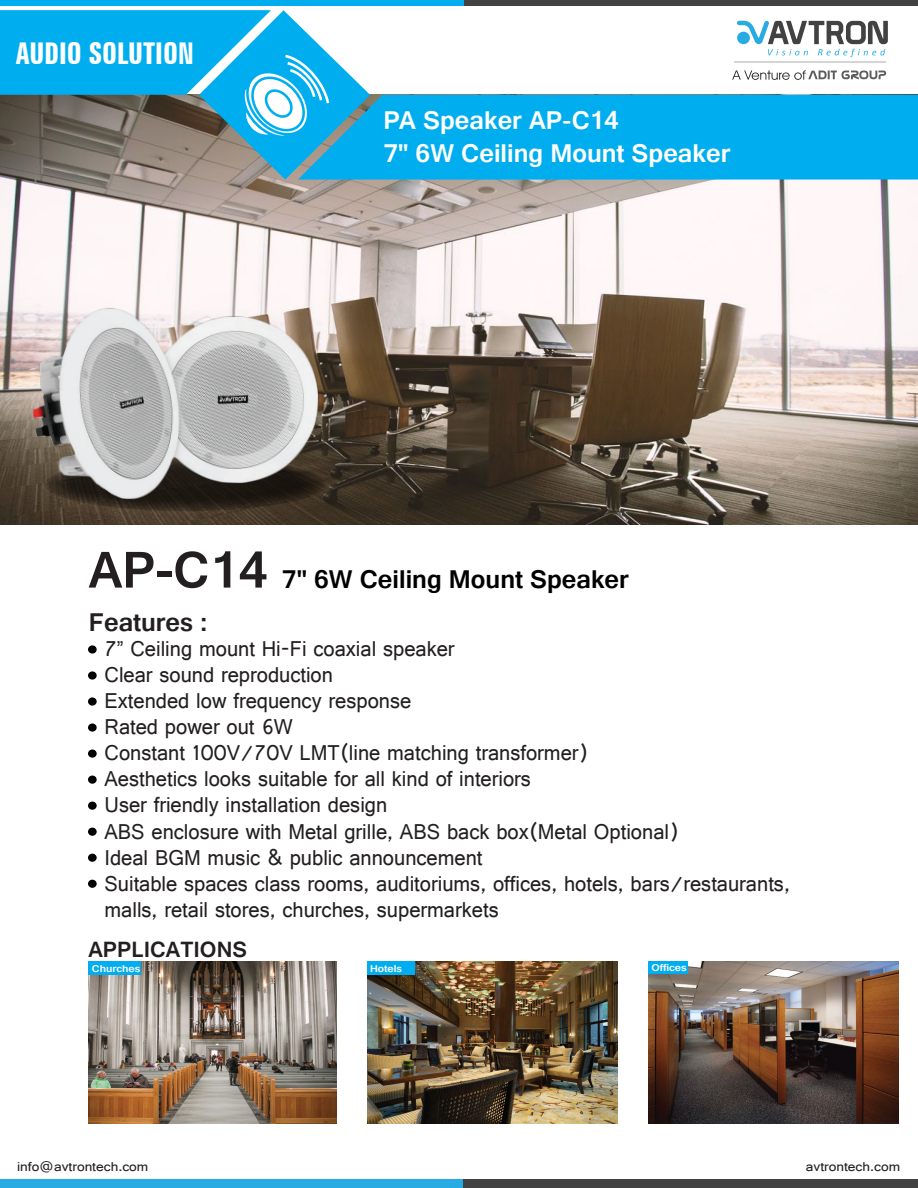
<style>
.page{position:relative;width:918px;height:1188px;background:#fff}
.page>*{position:absolute;margin:0;border:0;box-sizing:border-box;transform-origin:0 0}
.t1{font:700 extra-condensed 30px "Zurich BT";color:#fff}
.t2{font:700 27px/32.4px "Gautami";color:#fff}
.t3{font:700 27px/43.7px "Gautami";color:#000}
.t4{font:700 23.25px "Gautami";color:#231f20}
.t5{font:22.65px/26.1px "Gautami";color:#231f20;scale:.96 1}
.t6{font:13.5px "Gautami";color:#231f20;scale:1.1 1}
.t7{font:700 10.5px "Gautami";color:#fdfdfe;scale:1.1 1}
.s1{font-size:54px;color:#231f20}
.s2{color:#231f20}
</style>
<div class="page">
<img style="left:368px;top:962px;width:250px;height:161px">
<img style="left:648px;top:961px;width:250px;height:163px">
<img style="left:88px;top:962px;width:248px;height:162px">
<img style="left:0;top:180px;width:918px;height:344px">
<div style="left:88px;top:645px;width:9px;height:9px;background:#010101;border-radius:50%"></div>
<div style="left:88px;top:671px;width:9px;height:9px;background:#010101;border-radius:50%"></div>
<div style="left:88px;top:697px;width:9px;height:9px;background:#010101;border-radius:50%"></div>
<div style="left:88px;top:723px;width:9px;height:9px;background:#010101;border-radius:50%"></div>
<div style="left:88px;top:750px;width:9px;height:8px;background:#010101;border-radius:50%"></div>
<div style="left:88px;top:776px;width:9px;height:8px;background:#010101;border-radius:50%"></div>
<div style="left:88px;top:802px;width:9px;height:8px;background:#010101;border-radius:50%"></div>
<div style="left:88px;top:828px;width:9px;height:8px;background:#010101;border-radius:50%"></div>
<div style="left:88px;top:854px;width:9px;height:8px;background:#010101;border-radius:50%"></div>
<div style="left:0;top:0;width:917px;height:6px;background:#00aeef"></div>
<div style="left:464px;top:0;width:454px;height:6px;background:#424243"></div>
<hr style="left:734px;top:62px;width:152px;height:1px;background:#d3d4d3">
<svg style="left:732px;top:70px;width:154px;height:10px"></svg>
<svg style="left:737px;top:21px;width:151px;height:36px"></svg>
<div style="left:0;top:1179px;width:918px;height:9px;background:#27abe2"></div>
<div style="left:463px;top:1179px;width:455px;height:9px;background:#424243"></div>
<div style="left:370px;top:95px;width:548px;height:85px;background:#00aeef"></div>
<svg style="left:0;top:10px;width:370px;height:170px"></svg>
<img style="left:30px;top:238px;width:295px;height:287px">
<div style="left:88px;top:962px;width:53px;height:13px;background:#00aeef"></div>
<div style="left:648px;top:961px;width:40px;height:13px;background:#00aeef"></div>
<div style="left:368px;top:962px;width:47px;height:13px;background:#00aeef"></div>
<div style="left:88px;top:880px;width:9px;height:8px;background:#010101;border-radius:50%"></div>
<h1 class="t1" style="left:16px;top:36px;width:179px">AUDIO SOLUTION</h1>
<p class="t2" style="left:383px;top:104px;width:348px">PA Speaker AP-C14<br>7" 6W Ceiling Mount Speaker</p>
<p class="t3" style="left:89px;top:556px;width:542px"><span class="s1">AP-C14</span> 7" 6W Ceiling Mount Speaker<br><span class="s2">Features :</span></p>
<p class="t5" style="left:104px;top:635px;width:716px">7” Ceiling mount Hi-Fi coaxial speaker<br>Clear sound reproduction<br>Extended low frequency response<br>Rated power out 6W<br>Constant 100V/70V LMT(line matching transformer)<br>Aesthetics looks suitable for all kind of interiors<br>User friendly installation design<br>ABS enclosure with Metal grille, ABS back box(Metal Optional)<br>Ideal BGM music &amp; public announcement<br>Suitable spaces class rooms, auditoriums, offices, hotels, bars/restaurants, malls, retail stores, churches, supermarkets</p>
<p class="t4" style="left:88px;top:935px;width:160px">APPLICATIONS</p>
<p class="t7" style="left:92px;top:962px;width:46px">Churches</p>
<p class="t7" style="left:370px;top:962px;width:31px">Hotels</p>
<p class="t7" style="left:651px;top:962px;width:34px">Offices</p>
<p class="t6" style="left:17px;top:1159px;width:121px">info@avtrontech.com</p>
<p class="t6" style="left:806px;top:1159px;width:87px">avtrontech.com</p>
</div>
